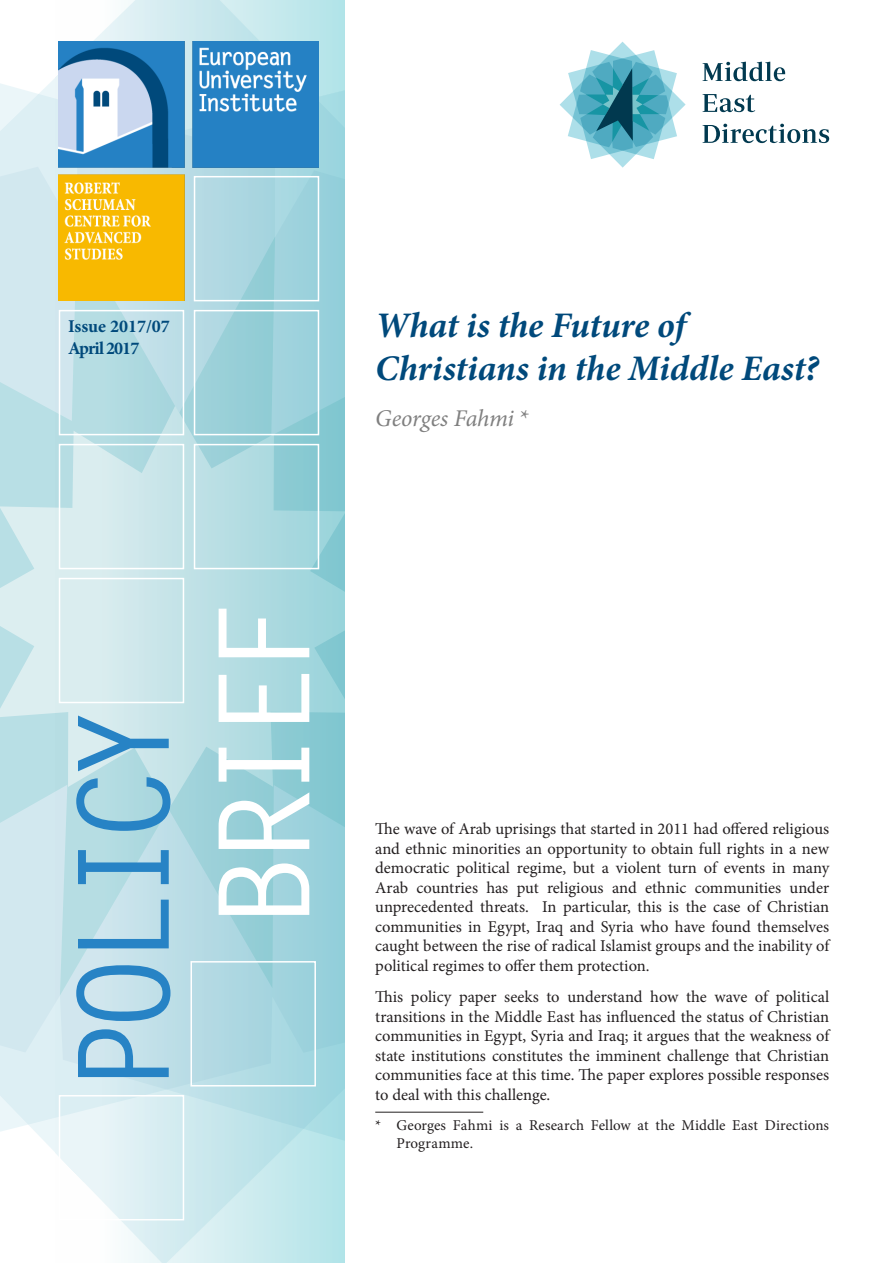
<style>
.page{position:relative;width:893px;height:1263px;background:#fff}
.page>*{position:absolute;margin:0;border:0;box-sizing:border-box;transform-origin:0 0}
.t1{font:700 126px "Letter Gothic Std";letter-spacing:-.1em;color:#2783c5}
.t2{font:700 126px "Letter Gothic Std";letter-spacing:-.1em;color:#fff}
.PB_Title{font:italic 700 36px/43.2px "Minion Pro";letter-spacing:-.005em;color:#00497b}
.Authors{font:italic 24px "Minion Pro";letter-spacing:-.01em;color:#808080}
.t3{font:700 18px "Minion Pro";color:#00497b}
.t4{font:700 18px "Minion Pro";letter-spacing:-.05em;color:#00497b}
.body_text{font:16.5px/19.5px "Minion Pro";color:#231f20;text-align:justify}
.footnotes{font:15px/18px "Minion Pro";letter-spacing:.01em;color:#231f20}
</style>
<div class="page">
<svg style="left:0;top:78px;width:55px;height:1074px;background:#deeef3"></svg>
<div style="left:0;top:234px;width:55px;height:761px;background:#d2e8ef"></div>
<svg style="left:0;top:406px;width:55px;height:403px;background:#c5e4e9"></svg>
<svg style="left:55px;top:0;width:289px;height:1263px;background:#b8dee4"></svg>
<img style="left:59px;top:41px;width:260px;height:259px">
<div style="left:194px;top:310px;width:125px;height:125px;border:2px solid #fff"></div>
<div style="left:59px;top:444px;width:125px;height:125px;border:2px solid #fff"></div>
<div style="left:194px;top:444px;width:125px;height:125px;border:2px solid #fff"></div>
<div style="left:59px;top:578px;width:125px;height:125px;border:2px solid #fff"></div>
<div style="left:190px;top:961px;width:126px;height:125px;border:2px solid #fff"></div>
<div style="left:59px;top:310px;width:125px;height:125px;border:2px solid #fff"></div>
<div style="left:59px;top:1095px;width:125px;height:125px;border:2px solid #fff"></div>
<div style="left:194px;top:176px;width:125px;height:125px;border:2px solid #fff"></div>
<svg style="left:702px;top:62px;width:83px;height:19px"></svg>
<svg style="left:702px;top:94px;width:53px;height:18px"></svg>
<svg style="left:702px;top:124px;width:127px;height:19px"></svg>
<svg style="left:560px;top:42px;width:126px;height:126px"></svg>
<hr style="left:375px;top:1112px;width:108px;height:1px;background:#231f20">
<p class="t3" style="left:68px;top:314px;width:103px">Issue 2017/07</p>
<p class="t4" style="left:68px;top:336px;width:73px">April 2017</p>
<p class="PB_Title" style="left:375px;top:303px;width:445px">What is the Future of<br>Christians in the Middle East?</p>
<p class="Authors" style="left:375px;top:402px;width:154px">Georges Fahmi *</p>
<h1 class="t1" style="left:46px;top:1094px;width:392px;rotate:-90deg">POLICY</h1>
<h1 class="t2" style="left:187px;top:928px;width:329px;rotate:-90deg">BRIEF</h1>
<p class="body_text" style="left:375px;top:819px;width:455px">The wave of Arab uprisings that started in 2011 had offered religious and ethnic minorities an opportunity to obtain full rights in a new democratic political regime, but a violent turn of events in many Arab countries has put religious and ethnic communities under unprecedented threats. In particular, this is the case of Christian communities in Egypt, Iraq and Syria who have found themselves caught between the rise of radical Islamist groups and the inability of political regimes to offer them protection.</p>
<p class="body_text" style="left:375px;top:987px;width:455px">This policy paper seeks to understand how the wave of political transitions in the Middle East has influenced the status of Christian communities in Egypt, Syria and Iraq; it argues that the weakness of state institutions constitutes the imminent challenge that Christian communities face at this time. The paper explores possible responses to deal with this challenge.</p>
<p class="footnotes" style="left:396px;top:1116px;width:434px;text-indent:-21px">* Georges Fahmi is a Research Fellow at the Middle East Directions<br>Programme.</p>
</div>
